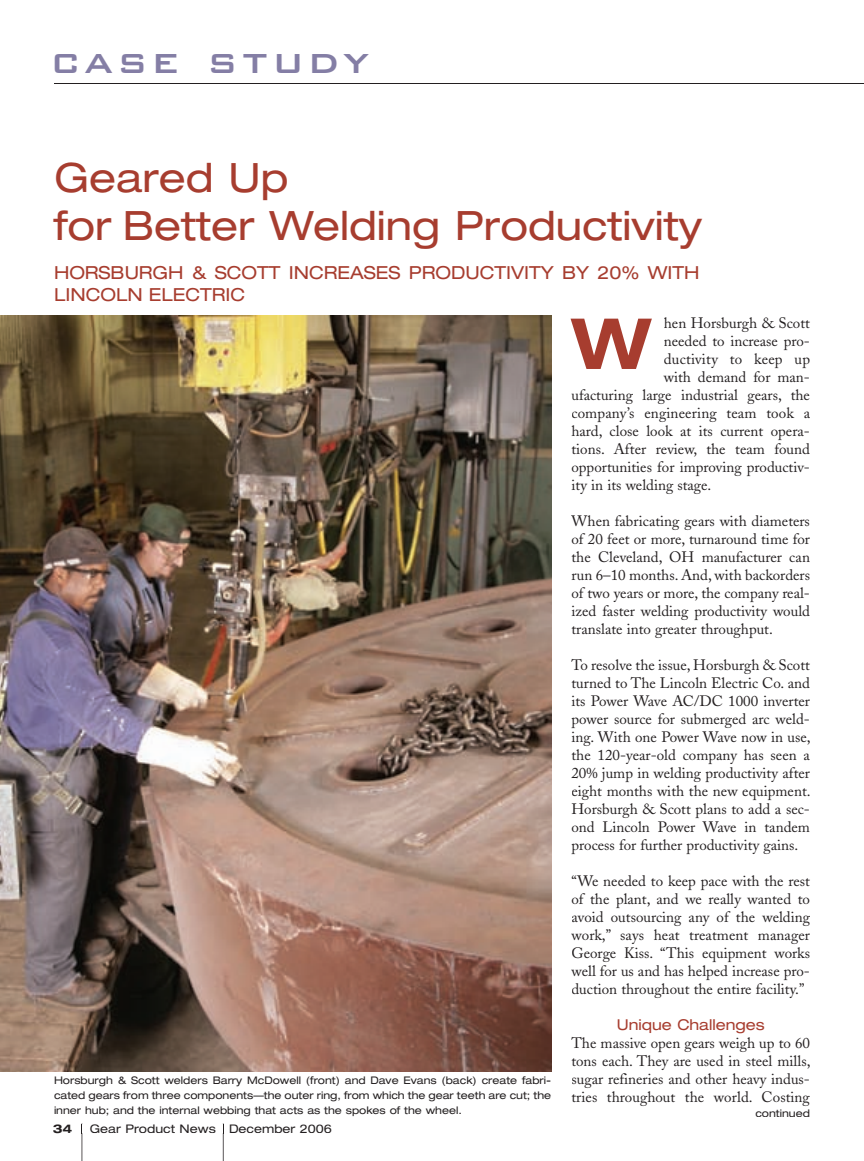
<style>
.page{position:relative;width:864px;height:1161px;background:#fff}
.page>*{position:absolute;margin:0;border:0;box-sizing:border-box;transform-origin:0 0}
.t1{font:700 expanded 70.5px "Helvetica Neue LT";color:#a73d2f}
.t2{font:500 45px "Bank Gothic BT";letter-spacing:.1em;color:#847ea5}
.t3{font:expanded 40.5px/48.6px "Helvetica Neue LT";color:#a73d2f}
.t4{font:expanded 18px/21.6px "Helvetica Neue LT";color:#a73d2f}
.t5{font:15px/18px "Adobe Caslon";color:#231f20;text-align:justify}
.t6{font:expanded 15px "Helvetica Neue LT";color:#a73d2f}
.t7{font:expanded 12px "Helvetica Neue LT";color:#231f20}
.t8{font:700 expanded 12px "Helvetica Neue LT";color:#231f20}
.t9{font:expanded 10.5px/15px "Helvetica Neue LT";color:#231f20;text-align:justify}
</style>
<div class="page">
<svg style="left:82px;top:1123px;width:1px;height:38px"></svg>
<svg style="left:223px;top:1123px;width:1px;height:38px"></svg>
<img style="left:0;top:315px;width:551px;height:757px">
<hr style="left:54px;top:83px;width:810px;height:1px;background:#231f20">
<h2 class="t2" style="left:51px;top:37px;width:319px">case study</h2>
<h3 class="t3" style="left:54px;top:152px;width:650px">Geared Up<br>for Better Welding Productivity</h3>
<p class="t4" style="left:54px;top:261px;width:647px">HORSBURGH &amp; SCOTT INCREASES PRODUCTIVITY BY 20% WITH<br>LINCOLN ELECTRIC</p>
<p class="t9" style="left:54px;top:1072px;width:499px">Horsburgh &amp; Scott welders Barry McDowell (front) and Dave Evans (back) create fabri&shy;cated gears from three components—the outer ring, from which the gear teeth are cut; the inner hub; and the internal webbing that acts as the spokes of the wheel.</p>
<p class="t8" style="left:53px;top:1121px;width:21px">34</p>
<p class="t7" style="left:90px;top:1121px;width:244px">Gear Product News December 2006</p>
<p class="t5" style="left:664px;top:314px;width:148px">hen Horsburgh &amp; Scott</p>
<p class="t5" style="left:664px;top:332px;width:148px">needed to increase pro-</p>
<p class="t5" style="left:664px;top:350px;width:148px">ductivity to keep up</p>
<p class="t5" style="left:664px;top:368px;width:148px">with demand for man-</p>
<p class="t5" style="left:571px;top:386px;width:240px">ufacturing large industrial gears, the</p>
<p class="t5" style="left:571px;top:404px;width:240px">company’s engineering team took a</p>
<p class="t5" style="left:571px;top:422px;width:240px">hard, close look at its current opera-</p>
<p class="t5" style="left:571px;top:440px;width:240px">tions. After review, the team found</p>
<p class="t5" style="left:571px;top:458px;width:240px">opportunities for improving productiv-</p>
<p class="t5" style="left:571px;top:476px;width:142px">ity in its welding stage.</p>
<p class="t5" style="left:571px;top:512px;width:240px">When fabricating gears with diameters of 20 feet or more, turnaround time for the Cleveland, OH manufacturer can run 6–10 months. And, with backorders of two years or more, the company real&shy;ized faster welding productivity would translate into greater throughput.</p>
<p class="t5" style="left:571px;top:656px;width:241px">To resolve the issue, Horsburgh &amp; Scott turned to The Lincoln Electric Co. and its Power Wave AC/DC 1000 inverter power source for submerged arc weld&shy;ing. With one Power Wave now in use, the 120-year-old company has seen a 20% jump in welding productivity after eight months with the new equipment.<br>Horsburgh &amp; Scott plans to add a sec&shy;ond Lincoln Power Wave in tandem process for further productivity gains.</p>
<p class="t5" style="left:571px;top:872px;width:240px">“We needed to keep pace with the rest of the plant, and we really wanted to avoid outsourcing any of the welding work,” says heat treatment manager George Kiss. “This equipment works well for us and has helped increase pro&shy;duction throughout the entire facility.”</p>
<p class="t6" style="left:617px;top:1016px;width:149px">Unique Challenges</p>
<p class="t5" style="left:571px;top:1034px;width:241px">The massive open gears weigh up to 60 tons each. They are used in steel mills, sugar refineries and other heavy indus&shy;tries throughout the world. Costing</p>
<h1 class="t1" style="left:571px;top:300px;width:82px">W</h1>
<p class="t9" style="left:755px;top:1105px;width:56px">continued</p>
</div>
